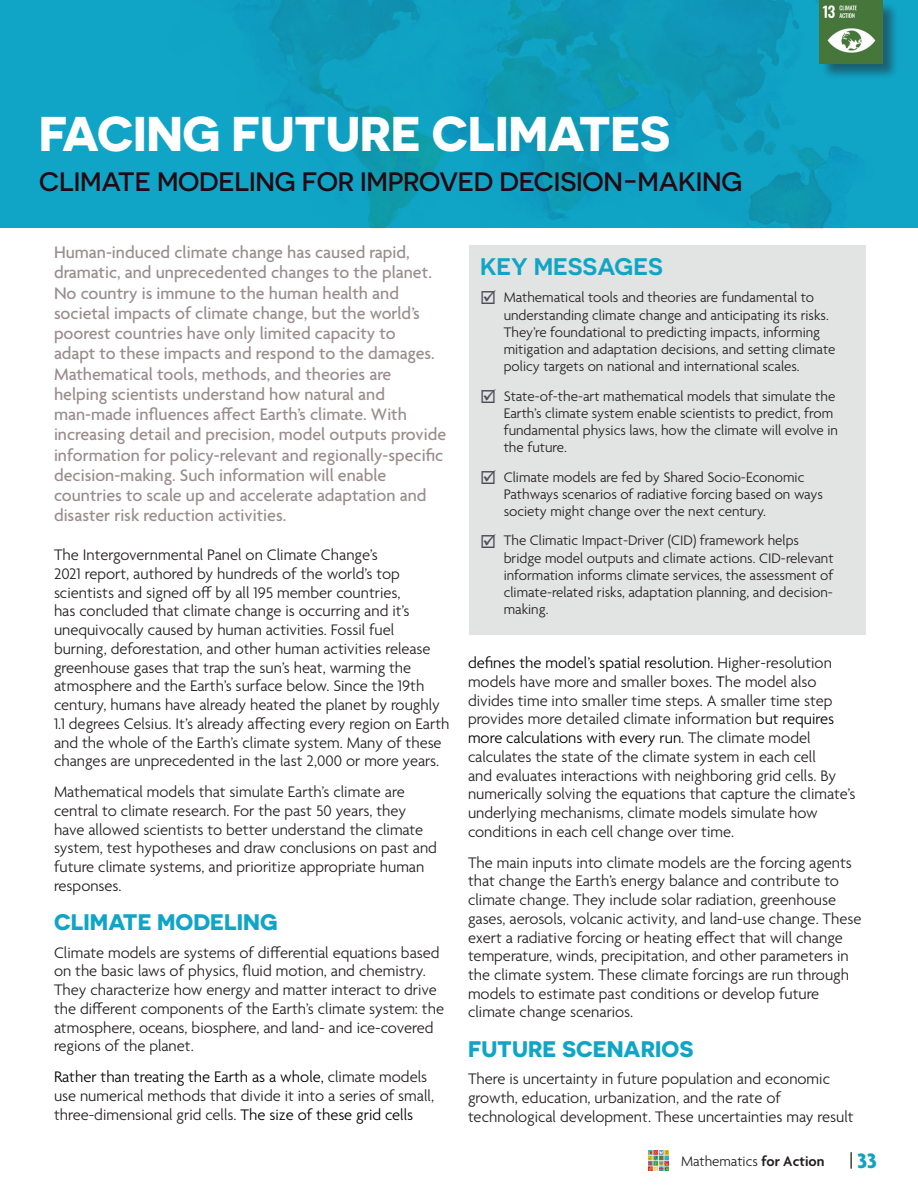
<style>
.page{position:relative;width:918px;height:1188px;background:#fff}
.page>*{position:absolute;margin:0;border:0;box-sizing:border-box;transform-origin:0 0}
.t1{font:700 48.75px "Novecentosanswide";letter-spacing:-.01em;color:#fff}
.t2{font:500 26.7px "Novecentosanswide";letter-spacing:-.01em;color:#240b13}
.t3{font:600 24px "Novecentosanswide";color:#10a5c6}
.t4{font:700 22.5px "Novecentosanswide";color:#10a5c6}
.t5{font:700 22.5px "Agenda";color:#10a3c1}
.t6{font:500 18px/20.2px "Agenda";color:#9a8c8e}
.t7{font:300 16.5px/18.8px "Agenda";color:#231f20}
.t8{font:300 15px/17.2px "Agenda";color:#231f20}
.s1{color:#000}
.s2{color:#4a4c5a}
.s3{font-weight:600}
</style>
<div class="page">
<img style="left:649px;top:1150px;width:20px;height:21px">
<svg style="left:851px;top:1152px;width:1px;height:17px"></svg>
<div style="left:0;top:0;width:918px;height:228px;background:#10a5c6"></div>
<img style="left:232px;top:0;width:651px;height:229px">
<div style="left:470px;top:245px;width:396px;height:389px;background:#e2e3e3"></div>
<div style="left:820px;top:1px;width:79px;height:79px;background:#231f20;opacity:.5"></div>
<img style="left:820px;top:1px;width:63px;height:63px">
<h1 class="t1" style="left:39px;top:103px;width:633px">FACING FUTURE CLIMATES</h1>
<h2 class="t2" style="left:39px;top:165px;width:705px">CLIMATE MODELING FOR IMPROVED DECISION-MAKING</h2>
<p class="t6" style="left:54px;top:243px;width:394px">Human-induced climate change has caused rapid, dramatic, and unprecedented changes to the planet.<br>No country is immune to the human health and societal impacts of climate change, but the world’s poorest countries have only limited capacity to<br>adapt to these impacts and respond to the damages.<br>Mathematical tools, methods, and theories are helping scientists understand how natural and man-made influences affect Earth’s climate. With increasing detail and precision, model outputs provide information for policy-relevant and regionally-specific decision-making. Such information will enable countries to scale up and accelerate adaptation and disaster risk reduction activities.</p>
<p class="t7" style="left:54px;top:546px;width:397px">The Intergovernmental Panel on Climate Change’s<br>2021 report, authored by hundreds of the world’s top scientists and signed off by all 195 member countries,<br>has concluded that climate change is occurring and it’s unequivocally caused by human activities. Fossil fuel burning, deforestation, and other human activities release greenhouse gases that trap the sun’s heat, warming the atmosphere and the Earth’s surface below. Since the 19th century, humans have already heated the planet by roughly 1.1 degrees Celsius. It’s already affecting every region on Earth and the whole of the Earth’s climate system. Many of these changes are unprecedented in the last 2,000 or more years.</p>
<p class="t7" style="left:54px;top:783px;width:385px">Mathematical models that simulate Earth’s climate are central to climate research. For the past 50 years, they have allowed scientists to better understand the climate system, test hypotheses and draw conclusions on past and future climate systems, and prioritize appropriate human responses.</p>
<h3 class="t4" style="left:54px;top:908px;width:225px">CLIMATE MODELING</h3>
<p class="t7" style="left:54px;top:944px;width:392px">Climate models are systems of differential equations based on the basic laws of physics, fluid motion, and chemistry.<br>They characterize how energy and matter interact to drive the different components of the Earth’s climate system: the atmosphere, oceans, biosphere, and land- and ice-covered regions of the planet.</p>
<p class="t7" style="left:54px;top:1068px;width:382px"><span class="s1">Rather than treating the Earth as a whole,</span> climate models use numerical methods that divide it into a series of small, three-dimensional grid cells. <span class="s1">The size of these grid cells</span></p>
<h3 class="t3" style="left:480px;top:252px;width:184px">KEY MESSAGES</h3>
<p class="t8" style="left:504px;top:290px;width:333px;text-indent:-24px"><span class="s2">☑</span> Mathematical tools and theories are fundamental to understanding climate change and anticipating its risks.<br>They’re foundational to predicting impacts, informing mitigation and adaptation decisions, and setting climate policy targets on national and international scales.</p>
<p class="t8" style="left:504px;top:388px;width:336px">State-of-the-art mathematical models that simulate the Earth’s climate system enable scientists to predict, from fundamental physics laws, how the climate will evolve in the future.</p>
<p class="t8" style="left:504px;top:469px;width:321px">Climate models are fed by Shared Socio-Economic<br>Pathways scenarios of radiative forcing based on ways society might change over the next century.</p>
<p class="t8" style="left:504px;top:533px;width:331px">The Climatic Impact-Driver (CID) framework helps bridge model outputs and climate actions. CID-relevant information informs climate services, the assessment of climate-related risks, adaptation planning, and decision&shy;making.</p>
<p class="t7" style="left:468px;top:654px;width:389px"><span class="s1">defines the model’s spatial resolution.</span> Higher-resolution models have more and smaller boxes. <span class="s1">T</span>he model also divides time into smaller time steps. A smaller time step provides more detailed climate information <span class="s1">but requires more calculations with every run</span>. The climate model calculates the state of the climate system in each cell<br>and evaluates interactions with neighboring grid cells. By numerically solving the equations that capture the climate’s underlying mechanisms, climate models simulate how conditions in each cell change over time.</p>
<p class="t7" style="left:468px;top:854px;width:395px">The main inputs into climate models are the forcing agents that change the Earth’s energy balance and contribute to climate change. They include solar radiation, greenhouse gases, aerosols, volcanic activity, and land-use change. These exert a radiative forcing or heating effect that will change temperature, winds, precipitation, and other parameters in the climate system. These climate forcings are run through models to estimate past conditions or develop future climate change scenarios.</p>
<h3 class="t4" style="left:468px;top:1035px;width:227px">FUTURE SCENARIOS</h3>
<p class="t7" style="left:468px;top:1071px;width:387px">There is uncertainty in future population and economic growth, education, urbanization, and the rate of technological development. These uncertainties may result</p>
<p class="t8" style="left:681px;top:1153px;width:145px">Mathematics <span class="s3">for Action</span></p>
<h3 class="t5" style="left:857px;top:1149px;width:21px">33</h3>
</div>
